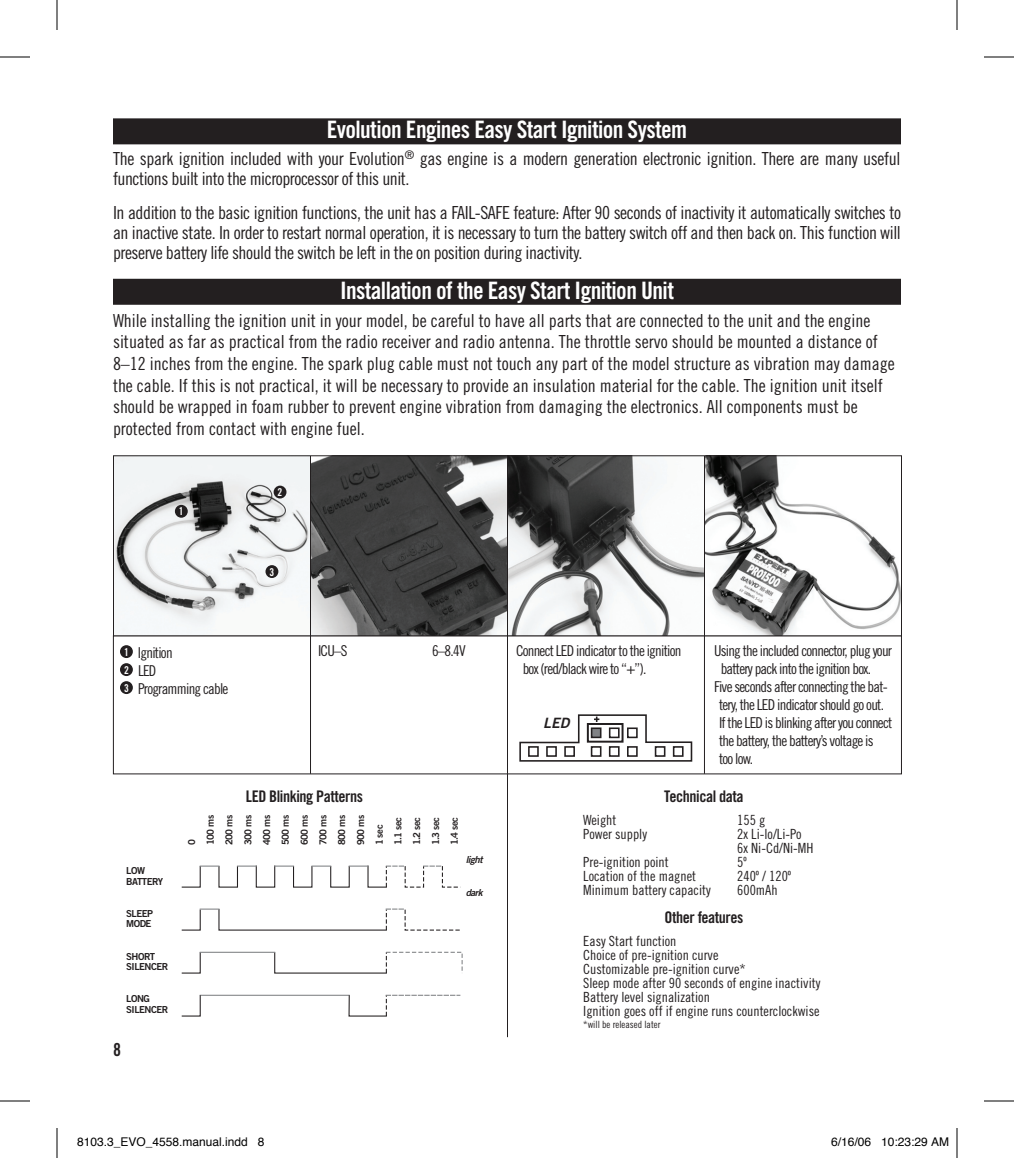
<style>
.page{position:relative;width:1014px;height:1158px;background:#fff}
.page>*{position:absolute;margin:0;border:0;box-sizing:border-box;transform-origin:0 0}
.t1{font:24px "Trade Gothic LT Std Bd Cn 20";letter-spacing:-.025em;color:#fff}
.t2{font:18px/21.6px "Trade Gothic LT Std Cn 18";color:#231f20}
.t3{font:16px "Trade Gothic LT Std Bd Cn 20";letter-spacing:-.025em;color:#231f20}
.t4{font:15px/18px "Trade Gothic LT Std Cn 18";letter-spacing:-.05em;color:#231f20}
.t5{font:14.2px "Trade Gothic LT Std Bd 2 Obl";color:#231f20}
.t6{font:14px/14px "Trade Gothic LT Std Cn 18";color:#231f20}
.t7{font:12px "Helvetica";color:#000}
.t8{font:10.8px "Trade Gothic LT Std Bd Cn 20";color:#fff}
.t9{font:10px "Trade Gothic LT Std Cn 18";color:#231f20}
.t10{font:9.6px/18.8px "Trade Gothic LT Std Bd 2";letter-spacing:-.05em;color:#231f20}
.t11{font:9.6px "Trade Gothic LT Std Bd 2 Obl";letter-spacing:-.05em;color:#231f20}
.s1{font-family:"Trade Gothic LT Std Bd Cn 20";font-size:10.8px;color:#fff}
</style>
<div class="page">
<div style="left:113px;top:118px;width:788px;height:26px;background:#231f20"></div>
<div style="left:113px;top:279px;width:788px;height:26px;background:#231f20"></div>
<hr style="left:507px;top:774px;width:1px;height:263px;background:#231f20">
<div style="left:218px;top:866px;width:20px;height:22px;border:1px solid #231f20"></div>
<div style="left:256px;top:866px;width:19px;height:22px;border:1px solid #231f20"></div>
<div style="left:330px;top:866px;width:20px;height:22px;border:1px solid #231f20"></div>
<svg style="left:181px;top:865px;width:38px;height:23px"></svg>
<svg style="left:237px;top:866px;width:19px;height:1px"></svg>
<svg style="left:275px;top:866px;width:19px;height:1px"></svg>
<svg style="left:312px;top:866px;width:19px;height:1px"></svg>
<svg style="left:349px;top:865px;width:56px;height:23px"></svg>
<svg style="left:424px;top:865px;width:37px;height:23px"></svg>
<svg style="left:181px;top:909px;width:279px;height:22px"></svg>
<svg style="left:181px;top:951px;width:20px;height:23px"></svg>
<hr style="left:200px;top:952px;width:75px;height:1px;background:#808285">
<hr style="left:200px;top:995px;width:149px;height:1px;background:#808285">
<svg style="left:274px;top:951px;width:189px;height:23px"></svg>
<svg style="left:181px;top:994px;width:20px;height:23px"></svg>
<svg style="left:348px;top:994px;width:112px;height:23px"></svg>
<div style="left:120px;top:645px;width:13px;height:13px;background:#231f20;border-radius:50%"></div>
<div style="left:120px;top:663px;width:13px;height:13px;background:#231f20;border-radius:50%"></div>
<div style="left:120px;top:681px;width:13px;height:13px;background:#231f20;border-radius:50%"></div>
<hr style="left:310px;top:636px;width:1px;height:138px;background:#231f20">
<hr style="left:507px;top:636px;width:1px;height:138px;background:#231f20">
<hr style="left:704px;top:636px;width:1px;height:138px;background:#231f20">
<img style="left:115px;top:457px;width:785px;height:177px">
<div style="left:113px;top:455px;width:198px;height:181px;border:1px solid #231f20"></div>
<div style="left:310px;top:455px;width:198px;height:181px;border:1px solid #231f20"></div>
<div style="left:507px;top:455px;width:198px;height:181px;border:1px solid #231f20"></div>
<div style="left:704px;top:455px;width:198px;height:181px;border:1px solid #231f20"></div>
<div style="left:175px;top:505px;width:13px;height:13px;background:#231f20;border-radius:50%"></div>
<div style="left:274px;top:486px;width:12px;height:13px;background:#231f20;border-radius:50%"></div>
<div style="left:266px;top:565px;width:12px;height:13px;background:#231f20;border-radius:50%"></div>
<svg style="left:519px;top:714px;width:174px;height:48px"></svg>
<div style="left:528px;top:746px;width:11px;height:11px;border:2px solid #231f20"></div>
<div style="left:546px;top:746px;width:11px;height:11px;border:2px solid #231f20"></div>
<div style="left:564px;top:746px;width:11px;height:11px;border:2px solid #231f20"></div>
<div style="left:655px;top:746px;width:10px;height:11px;border:2px solid #231f20"></div>
<div style="left:673px;top:746px;width:11px;height:11px;border:2px solid #231f20"></div>
<div style="left:591px;top:746px;width:11px;height:11px;border:2px solid #231f20"></div>
<div style="left:609px;top:746px;width:11px;height:11px;border:2px solid #231f20"></div>
<div style="left:627px;top:746px;width:11px;height:11px;border:2px solid #231f20"></div>
<div style="left:592px;top:728px;width:9px;height:9px;background:#808285"></div>
<div style="left:591px;top:727px;width:11px;height:11px;border:2px solid #231f20"></div>
<div style="left:609px;top:727px;width:11px;height:11px;border:2px solid #231f20"></div>
<div style="left:627px;top:727px;width:11px;height:11px;border:2px solid #231f20"></div>
<hr style="left:0;top:57px;width:30px;height:1px;background:#000">
<hr style="left:984px;top:57px;width:30px;height:1px;background:#000">
<hr style="left:0;top:1101px;width:30px;height:1px;background:#000">
<hr style="left:984px;top:1101px;width:30px;height:1px;background:#000">
<hr style="left:57px;top:0;width:1px;height:30px;background:#000">
<hr style="left:57px;top:1128px;width:1px;height:30px;background:#000">
<hr style="left:957px;top:0;width:1px;height:30px;background:#000">
<hr style="left:957px;top:1128px;width:1px;height:30px;background:#000">
<h1 class="t1" style="left:327px;top:115px;width:362px">Evolution Engines Easy Start Ignition System</h1>
<p class="t2" style="left:113px;top:148px;width:789px;line-height:20px">The spark ignition included with your Evolution<sup>®</sup> gas engine is a modern generation electronic ignition. There are many useful functions built into the microprocessor of this unit.</p>
<p class="t2" style="left:113px;top:202px;width:790px;line-height:20px;text-align:justify">In addition to the basic ignition functions, the unit has a FAIL-SAFE feature: After 90 seconds of inactivity it automatically switches to an inactive state. In order to restart normal operation, it is necessary to turn the battery switch off and then back on. This function will preserve battery life should the switch be left in the on position during inactivity.</p>
<h1 class="t1" style="left:340px;top:276px;width:336px">Installation of the Easy Start Ignition Unit</h1>
<p class="t2" style="left:113px;top:309px;width:783px">While installing the ignition unit in your model, be careful to have all parts that are connected to the unit and the engine situated as far as practical from the radio receiver and radio antenna. The throttle servo should be mounted a distance of 8–12 inches from the engine. The spark plug cable must not touch any part of the model structure as vibration may damage the cable. If this is not practical, it will be necessary to provide an insulation material for the cable. The ignition unit itself should be wrapped in foam rubber to prevent engine vibration from damaging the electronics. All components must be protected from contact with engine fuel.</p>
<p class="t8" style="left:179px;top:505px;width:6px">1</p>
<p class="t8" style="left:278px;top:486px;width:5px">2</p>
<p class="t8" style="left:270px;top:565px;width:5px">3</p>
<p class="t4" style="left:124px;top:644px;width:106px"><sup>1</sup> Ignition<br><sup>2</sup> LED<br><span class="s1">3</span> Programming cable</p>
<p class="t4" style="left:318px;top:642px;width:31px">ICU–S</p>
<p class="t4" style="left:432px;top:642px;width:35px">6–8.4V</p>
<p class="t4" style="left:523px;top:642px;width:160px;text-indent:-7px">Connect LED indicator to the ignition box (red/black wire to “+”).</p>
<p class="t4" style="left:714px;top:642px;width:180px">Using the included connector, plug your</p>
<p class="t4" style="left:721px;top:660px;width:152px">battery pack into the ignition box.</p>
<p class="t4" style="left:714px;top:678px;width:175px">Five seconds after connecting the bat-</p>
<p class="t4" style="left:719px;top:696px;width:166px">tery, the LED indicator should go out.</p>
<p class="t4" style="left:719px;top:714px;width:175px">If the LED is blinking after you connect</p>
<p class="t4" style="left:719px;top:732px;width:156px">the battery, the battery’s voltage is</p>
<p class="t4" style="left:719px;top:750px;width:36px">too low.</p>
<p class="t5" style="left:543px;top:714px;width:28px">LED</p>
<p class="t10" style="left:126px;top:865px;width:39px;line-height:10.6px">LOW<br>BATTERY</p>
<p class="t10" style="left:126px;top:908px;width:29px;line-height:10.6px">SLEEP<br>MODE</p>
<p class="t10" style="left:126px;top:951px;width:44px;line-height:10.6px">SHORT<br>SILENCER</p>
<p class="t10" style="left:126px;top:994px;width:44px;line-height:10.6px">LONG<br>SILENCER</p>
<p class="t3" style="left:246px;top:787px;width:119px">LED Blinking Patterns</p>
<p class="t10" style="left:182px;top:845px;width:32px;rotate:-90deg">0<br>100 ms<br>200 ms<br>300 ms<br>400 ms<br>500 ms<br>600 ms<br>700 ms<br>800 ms<br>900 ms<br>1 sec<br>1.1 sec<br>1.2 sec<br>1.3 sec<br>1.4 sec</p>
<p class="t11" style="left:466px;top:854px;width:18px">light</p>
<p class="t11" style="left:466px;top:887px;width:18px">dark</p>
<p class="t3" style="left:664px;top:787px;width:81px">Technical data</p>
<p class="t6" style="left:583px;top:813px;width:35px">Weight</p>
<p class="t6" style="left:737px;top:813px;width:29px">155 g</p>
<p class="t6" style="left:583px;top:827px;width:65px">Power supply</p>
<p class="t6" style="left:737px;top:827px;width:78px">2x Li-lo/Li-Po<br>6x Ni-Cd/Ni-MH</p>
<p class="t6" style="left:583px;top:855px;width:87px">Pre-ignition point</p>
<p class="t6" style="left:737px;top:855px;width:11px">5º</p>
<p class="t6" style="left:583px;top:869px;width:114px">Location of the magnet</p>
<p class="t6" style="left:737px;top:869px;width:55px">240º / 120º</p>
<p class="t6" style="left:583px;top:883px;width:129px">Minimum battery capacity</p>
<p class="t6" style="left:737px;top:883px;width:42px">600mAh</p>
<p class="t3" style="left:665px;top:908px;width:80px">Other features</p>
<p class="t6" style="left:583px;top:934px;width:239px">Easy Start function<br>Choice of pre-ignition curve<br>Customizable pre-ignition curve*<br>Sleep mode after 90 seconds of engine inactivity Battery level signalization<br>Ignition goes off if engine runs counterclockwise</p>
<p class="t9" style="left:583px;top:1019px;width:79px">*will be released later</p>
<p class="t7" style="left:77px;top:1132px;width:189px">8103.3_EVO_4558.manual.indd 8</p>
<p class="t7" style="left:831px;top:1132px;width:120px">6/16/06 10:23:29 AM</p>
</div>
